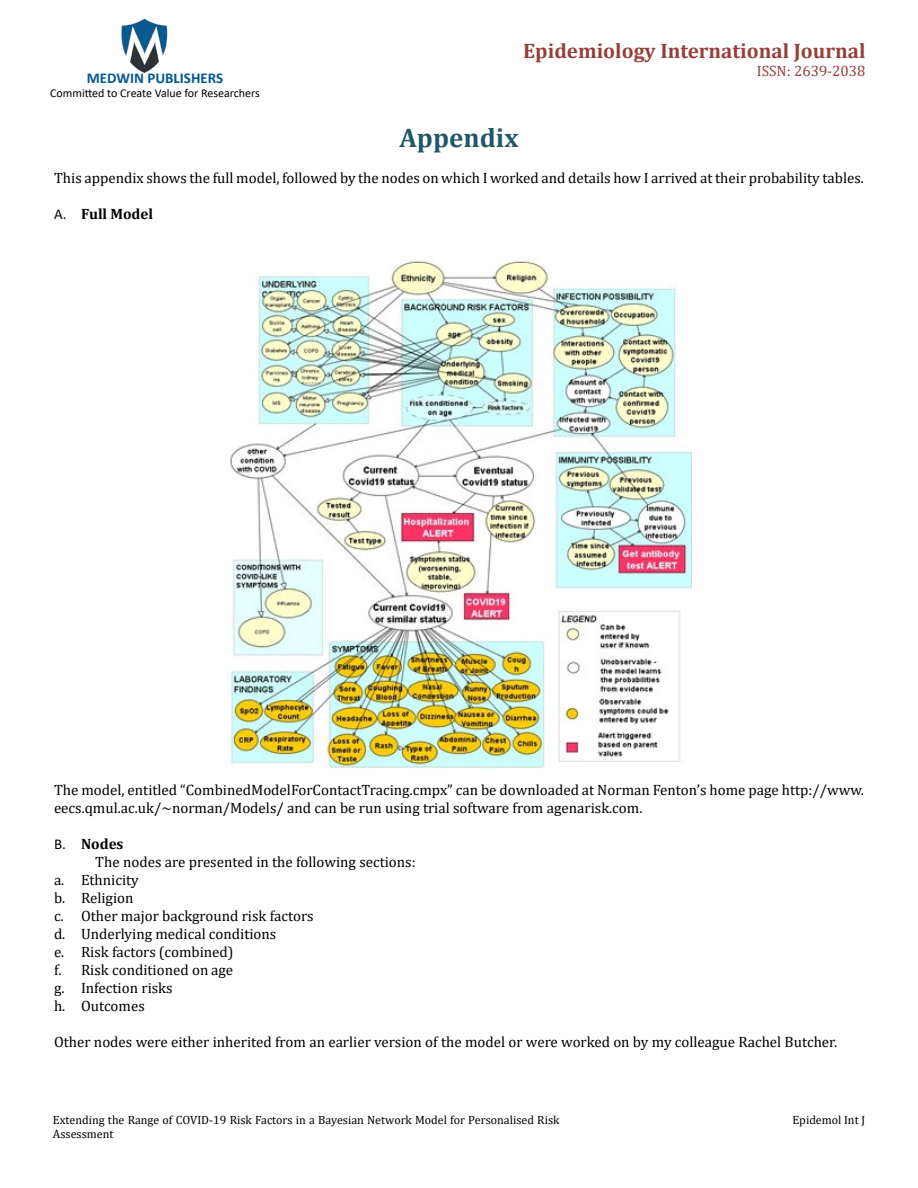
<style>
.page{position:relative;width:918px;height:1188px;background:#fff}
.page>*{position:absolute;margin:0;border:0;box-sizing:border-box;transform-origin:0 0}
.t1{font:700 27px "Cambria";color:#215868}
.t2{font:700 21px "Cambria";color:#953f3c}
.t3{font:15px/18px "Cambria";color:#000}
.t4{font:700 15px "Cambria";color:#000}
.t5{font:700 15px "Calibri";color:#005991}
.t6{font:15px "Cambria";color:#953f3c}
.t7{font:12px/14.4px "Cambria";color:#000}
.t8{font:12px "Calibri";color:#000}
.s1{font-family:"Calibri";font-weight:400}
</style>
<div class="page">
<img style="left:121px;top:18px;width:47px;height:55px">
<img style="left:230px;top:261px;width:461px;height:508px">
<p class="t5" style="left:87px;top:67px;width:138px">MEDWIN PUBLISHERS</p>
<p class="t8" style="left:50px;top:85px;width:211px">Committed to Create Value for Researchers</p>
<h2 class="t2" style="left:523px;top:36px;width:344px">Epidemiology International Journal</h2>
<p class="t6" style="left:757px;top:62px;width:110px">ISSN: 2639-2038</p>
<h1 class="t1" style="left:399px;top:119px;width:121px">Appendix</h1>
<p class="t3" style="left:54px;top:169px;width:811px">This appendix shows the full model, followed by the nodes on which I worked and details how I arrived at their probability tables.</p>
<p class="t4" style="left:54px;top:203px;width:101px"><span class="s1">A.</span> Full Model</p>
<p class="t3" style="left:54px;top:781px;width:811px">The model, entitled “CombinedModelForContactTracing.cmpx” can be downloaded at Norman Fenton’s home page http://www. eecs.qmul.ac.uk/~norman/Models/ and can be run using trial software from agenarisk.com.</p>
<p class="t4" style="left:54px;top:833px;width:71px"><span class="s1">B.</span> Nodes</p>
<p class="t3" style="left:95px;top:853px;width:322px">The nodes are presented in the following sections:</p>
<p class="t3" style="left:54px;top:871px;width:86px">a. Ethnicity</p>
<p class="t3" style="left:54px;top:889px;width:81px">b. Religion</p>
<p class="t3" style="left:54px;top:907px;width:261px">c. Other major background risk factors</p>
<p class="t3" style="left:54px;top:925px;width:224px">d. Underlying medical conditions</p>
<p class="t3" style="left:54px;top:943px;width:181px">e. Risk factors (combined)</p>
<p class="t3" style="left:54px;top:961px;width:181px">f. Risk conditioned on age</p>
<p class="t3" style="left:54px;top:979px;width:120px">g. Infection risks</p>
<p class="t3" style="left:54px;top:997px;width:92px">h. Outcomes</p>
<p class="t3" style="left:54px;top:1033px;width:785px">Other nodes were either inherited from an earlier version of the model or were worked on by my colleague Rachel Butcher.</p>
<p class="t7" style="left:53px;top:1113px;width:508px">Extending the Range of COVID-19 Risk Factors in a Bayesian Network Model for Personalised Risk<br>Assessment</p>
<p class="t7" style="left:792px;top:1113px;width:74px">Epidemol Int J</p>
</div>
